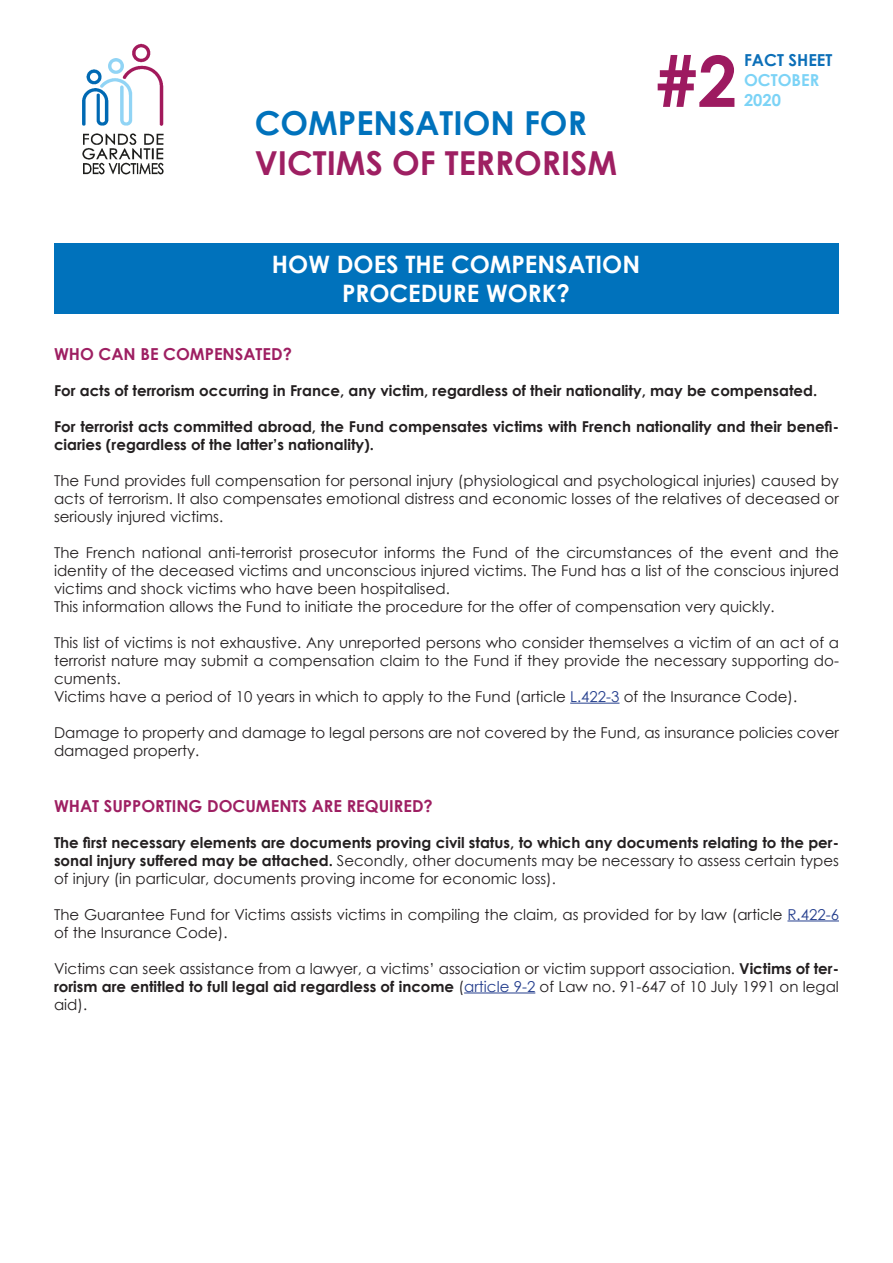
<style>
.page{position:relative;width:893px;height:1263px;background:#fff}
.page>*{position:absolute;margin:0;border:0;box-sizing:border-box;transform-origin:0 0}
.t1{font:700 70.5px "Century Gothic";color:#9d1a60}
.t2{font:700 33px/39.6px "Century Gothic";color:#9e1f62}
.t3{font:700 24px/28.8px "Century Gothic";color:#fff;text-align:center}
.t4{font:700 16.5px "Century Gothic";color:#9e1f62}
.t5{font:700 16.5px/19.8px "Century Gothic";color:#7cd3f6}
.t6{font:700 16.5px "Century Gothic";color:#0c6fb8}
.t7{font:15px/18px "Century Gothic";color:#231f20;text-align:justify}
.t8{font:700 15px/18px "Century Gothic";color:#231f20}
.s1{color:#0072bc}
.s2{color:#253f8e}
.s3{font-weight:400}
.s4{font-weight:700}
</style>
<div class="page">
<div style="left:54px;top:243px;width:785px;height:71px;background:#0072bc"></div>
<hr style="left:570px;top:703px;width:49px;height:1px;background:#253f8e">
<hr style="left:787px;top:920px;width:52px;height:1px;background:#253f8e">
<hr style="left:464px;top:992px;width:71px;height:1px;background:#253f8e">
<img style="left:82px;top:43px;width:82px;height:132px">
<p class="t2" style="left:255px;top:102px;width:364px"><span class="s1">COMPENSATION FOR<br></span>VICTIMS OF TERRORISM</p>
<p class="t1" style="left:656px;top:28px;width:83px">#2</p>
<p class="t6" style="left:744px;top:48px;width:90px">FACT SHEET</p>
<p class="t5" style="left:744px;top:70px;width:77px">OCTOBER<br>2020</p>
<p class="t3" style="left:272px;top:249px;width:370px">HOW DOES THE COMPENSATION<br>PROCEDURE WORK?</p>
<p class="t4" style="left:54px;top:341px;width:239px">WHO CAN BE COMPENSATED?</p>
<p class="t8" style="left:54px;top:381px;width:765px">For acts of terrorism occurring in France, any victim, regardless of their nationality, may be compensated.</p>
<p class="t8" style="left:54px;top:417px;width:786px">For terrorist acts committed abroad, the Fund compensates victims with French nationality and their benefi&shy;ciaries (regardless of the latter’s nationality).</p>
<p class="t7" style="left:54px;top:471px;width:786px">The Fund provides full compensation for personal injury (physiological and psychological injuries) caused by acts of terrorism. It also compensates emotional distress and economic losses of the relatives of deceased or seriously injured victims.</p>
<p class="t7" style="left:54px;top:543px;width:786px">The French national anti-terrorist prosecutor informs the Fund of the circumstances of the event and the identity of the deceased victims and unconscious injured victims. The Fund has a list of the conscious injured victims and shock victims who have been hospitalised.</p>
<p class="t7" style="left:54px;top:597px;width:722px">This information allows the Fund to initiate the procedure for the offer of compensation very quickly.</p>
<p class="t7" style="left:54px;top:633px;width:786px">This list of victims is not exhaustive. Any unreported persons who consider themselves a victim of an act of a terrorist nature may submit a compensation claim to the Fund if they provide the necessary supporting do&shy;cuments.</p>
<p class="t7" style="left:54px;top:687px;width:745px">Victims have a period of 10 years in which to apply to the Fund (article <span class="s2">L.422-3</span> of the Insurance Code).</p>
<p class="t7" style="left:54px;top:723px;width:786px">Damage to property and damage to legal persons are not covered by the Fund, as insurance policies cover damaged property.</p>
<p class="t4" style="left:54px;top:793px;width:380px">WHAT SUPPORTING DOCUMENTS ARE REQUIRED?</p>
<p class="t8" style="left:54px;top:832px;width:786px;text-align:justify">The first necessary elements are documents proving civil status, to which any documents relating to the per&shy;sonal injury suffered may be attached. <span class="s3">Secondly, other documents may be necessary to assess certain types of injury (in particular, documents proving income for economic loss).</span></p>
<p class="t7" style="left:54px;top:905px;width:786px">The Guarantee Fund for Victims assists victims in compiling the claim, as provided for by law (article <span class="s2">R.422-6 </span>of the Insurance Code).</p>
<p class="t7" style="left:54px;top:959px;width:786px">Victims can seek assistance from a lawyer, a victims’ association or victim support association. <span class="s4">Victims of ter&shy;rorism are entitled to full legal aid regardless of income</span> (<span class="s2">article 9-2</span> of Law no. 91-647 of 10 July 1991 on legal aid).</p>
</div>
